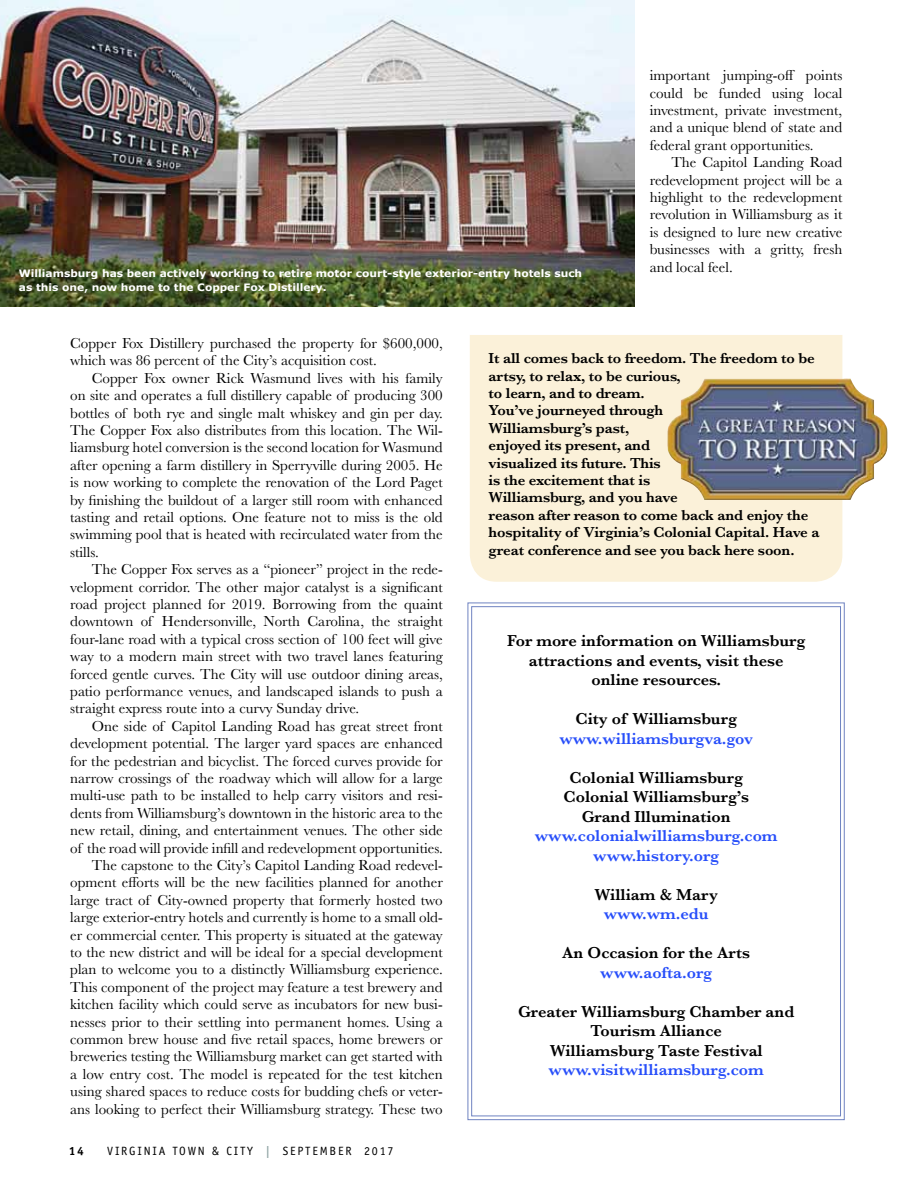
<style>
.page{position:relative;width:918px;height:1188px;background:#fff}
.page>*{position:absolute;margin:0;border:0;box-sizing:border-box;transform-origin:0 0}
.t1{font:600 16.5px/19.5px "Baskerville";color:#000;text-align:center}
.t2{font:600 16.5px/19.5px "Baskerville";color:#274efa;text-align:center}
.t3{font:15px/17.4px "Baskerville";color:#000;text-align:justify}
.t4{font:600 15px/17.4px "Baskerville";letter-spacing:-.01em;color:#000}
.t5{font:12px "Officina Sans";letter-spacing:.15em;color:#000}
.t6{font:700 12px "Officina Sans";color:#000}
.t7{font:700 10.2px "Verdana";color:#fff;scale:1.05 1}
.s1{font-weight:700;color:#91a5a5}
</style>
<div class="page">
<svg style="left:467px;top:602px;width:378px;height:518px"></svg>
<div style="left:470px;top:335px;width:372px;height:247px;background:#fbf1d9"></div>
<img style="left:667px;top:379px;width:184px;height:121px">
<img style="left:0;top:0;width:635px;height:307px">
<p class="t7" style="left:19px;top:267px;width:538px">Williamsburg has been actively working to retire motor court-style exterior-entry hotels such</p>
<p class="t7" style="left:19px;top:281px;width:295px">as this one, now home to the Copper Fox Distillery.</p>
<p class="t3" style="left:650px;top:67px;width:194px">important jumping-off points could be funded using local investment, private investment, and a unique blend of state and federal grant opportunities.</p>
<p class="t3" style="left:650px;top:154px;width:194px;text-indent:22px">The Capitol Landing Road redevelopment project will be a highlight to the redevelopment revolution in Williamsburg as it is designed to lure new creative businesses with a gritty, fresh</p>
<p class="t3" style="left:650px;top:258px;width:85px">and local feel.</p>
<p class="t3" style="left:70px;top:335px;width:374px">Copper Fox Distillery purchased the property for $600,000, which was 86 percent of the City’s acquisition cost.</p>
<p class="t3" style="left:70px;top:369px;width:374px;text-indent:22px">Copper Fox owner Rick Wasmund lives with his family on site and operates a full distillery capable of producing 300 bottles of both rye and single malt whiskey and gin per day.<br>The Copper Fox also distributes from this location. The Wil&shy;liamsburg hotel conversion is the second location for Wasmund after opening a farm distillery in Sperryville during 2005. He is now working to complete the renovation of the Lord Paget by finishing the buildout of a larger still room with enhanced tasting and retail options. One feature not to miss is the old swimming pool that is heated with recirculated water from the stills.</p>
<p class="t3" style="left:70px;top:561px;width:374px;text-indent:22px">The Copper Fox serves as a “pioneer” project in the rede&shy;velopment corridor. The other major catalyst is a significant road project planned for 2019. Borrowing from the quaint downtown of Hendersonville, North Carolina, the straight four-lane road with a typical cross section of 100 feet will give way to a modern main street with two travel lanes featuring forced gentle curves. The City will use outdoor dining areas, patio performance venues, and landscaped islands to push a straight express route into a curvy Sunday drive.</p>
<p class="t3" style="left:70px;top:717px;width:374px;text-align:right">One side of Capitol Landing Road has great street front development potential. The larger yard spaces are enhanced for the pedestrian and bicyclist. The forced curves provide for narrow crossings of the roadway which will allow for a large multi-use path to be installed to help carry visitors and resi&shy;dents from Williamsburg’s downtown in the historic area to the new retail, dining, and entertainment venues. The other side of the road will provide infill and redevelopment opportunities.<br>The capstone to the City’s Capitol Landing Road redevel&shy;opment efforts will be the new facilities planned for another large tract of City-owned property that formerly hosted two large exterior-entry hotels and currently is home to a small old&shy;er commercial center. This property is situated at the gateway to the new district and will be ideal for a special development plan to welcome you to a distinctly Williamsburg experience.<br>This component of the project may feature a test brewery and kitchen facility which could serve as incubators for new busi&shy;nesses prior to their settling into permanent homes. Using a common brew house and five retail spaces, home brewers or breweries testing the Williamsburg market can get started with a low entry cost. The model is repeated for the test kitchen using shared spaces to reduce costs for budding chefs or veter&shy;ans looking to perfect their Williamsburg strategy. These two</p>
<p class="t6" style="left:69px;top:1144px;width:17px">14</p>
<p class="t5" style="left:107px;top:1144px;width:288px">VIRGIN IA TO WN &amp; CITY <span class="s1">|</span> SEPTEMBER 2017</p>
<p class="t4" style="left:489px;top:350px;width:332px">It all comes back to freedom. The freedom to be artsy, to relax, to be curious,<br>to learn, and to dream.<br>You’ve journeyed through<br>Williamsburg’s past,<br>enjoyed its present, and<br>visualized its future. This<br>is the excitement that is<br>Williamsburg, and you have<br>reason after reason to come back and enjoy the hospitality of Virginia’s Colonial Capital. Have a great conference and see you back here soon.</p>
<p class="t1" style="left:507px;top:631px;width:300px">For more information on Williamsburg attractions and events, visit these online resources.</p>
<p class="t1" style="left:575px;top:709px;width:163px">City of Williamsburg</p>
<p class="t2" style="left:559px;top:728px;width:195px">www.williamsburgva.gov</p>
<p class="t1" style="left:564px;top:767px;width:187px">Colonial Williamsburg<br>Colonial Williamsburg’s<br>Grand Illumination</p>
<p class="t2" style="left:535px;top:826px;width:244px">www.colonialwilliamsburg.com www.history.org</p>
<p class="t1" style="left:595px;top:884px;width:125px">William &amp; Mary</p>
<p class="t2" style="left:604px;top:904px;width:106px">www.wm.edu</p>
<p class="t1" style="left:562px;top:943px;width:189px">An Occasion for the Arts</p>
<p class="t2" style="left:600px;top:962px;width:113px">www.aofta.org</p>
<p class="t1" style="left:518px;top:1001px;width:278px">Greater Williamsburg Chamber and<br>Tourism Alliance<br>Williamsburg Taste Festival</p>
<p class="t2" style="left:549px;top:1060px;width:217px">www.visitwilliamsburg.com</p>
</div>
